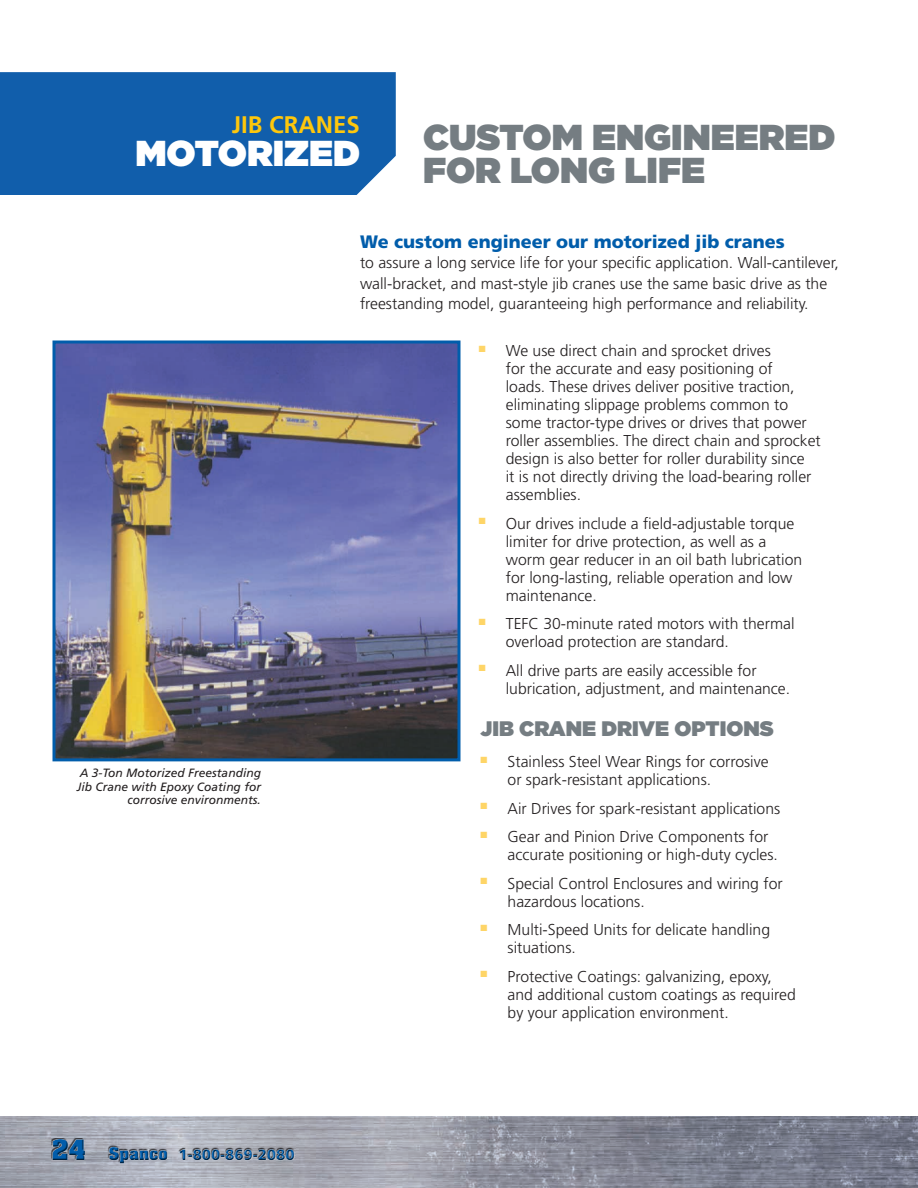
<style>
.page{position:relative;width:918px;height:1188px;background:#fff}
.page>*{position:absolute;margin:0;border:0;box-sizing:border-box;transform-origin:0 0}
.Aachen_White_Header{font:900 36px/33px "Gotham";color:#757d82}
.Aachen_White_Header-2{font:900 36px "Gotham";color:#fff}
.Blue_Pre-Header{font:700 24px "Frutiger";color:#fec70c}
.t1{font:700 24px "Aachen";color:#015dab}
.Aachen_small_head{font:900 21px "Gotham";color:#757d82}
.Main_Text{font:900 18px "Frutiger";color:#015dab}
.Bullet_Points_Large{font:300 15.75px/18px "Frutiger";color:#231f20}
.Main_Text-2{font:300 15.75px/20.2px "Frutiger";color:#231f20}
.t2{font:900 15px "Frutiger";color:#015dab}
.Photo_Caption_Black{font:italic 12px/13.5px "Frutiger";color:#231f20;text-align:right}
.s1{font-family:"Aachen";font-weight:700}
</style>
<div class="page">
<img style="left:0;top:1116px;width:918px;height:72px">
<div style="left:51px;top:1137px;width:244px;height:26px;background:#fff;opacity:.75"></div>
<div style="left:51px;top:1139px;width:244px;height:25px;background:#231f20;opacity:.75"></div>
<div style="left:0;top:72px;width:396px;height:123px;background:#115eab"></div>
<img style="left:56px;top:344px;width:400px;height:413px">
<div style="left:52px;top:340px;width:408px;height:421px;border:3px solid #015dab"></div>
<p class="Blue_Pre-Header" style="left:232px;top:110px;width:130px">JIB CRANES</p>
<p class="Aachen_White_Header-2" style="left:135px;top:127px;width:226px">MOTORIZED</p>
<p class="Aachen_White_Header" style="left:423px;top:121px;width:414px">CUSTOM ENGINEERED<br>FOR LONG LIFE</p>
<p class="Photo_Caption_Black" style="left:77px;top:766px;width:186px">A 3-Ton Motorized Freestanding<br>Jib Crane with Epoxy Coating for corrosive environments.</p>
<h2 class="t1" style="left:52px;top:1132px;width:36px">24</h2>
<p class="t2" style="left:109px;top:1145px;width:187px"><span class="s1">SPANCO</span> 1-800-869-2080</p>
<p class="Main_Text" style="left:360px;top:231px;width:426px">We custom engineer our motorized jib cranes</p>
<p class="Main_Text-2" style="left:360px;top:253px;width:480px">to assure a long service life for your specific application. Wall-cantilever, wall-bracket, and mast-style jib cranes use the same basic drive as the freestanding model, guaranteeing high performance and reliability.</p>
<p class="Bullet_Points_Large" style="left:506px;top:342px;width:317px;text-indent:-27px"><sup>■</sup> We use direct chain and sprocket drives<br>for the accurate and easy positioning of<br>loads. These drives deliver positive traction, eliminating slippage problems common to some tractor-type drives or drives that power roller assemblies. The direct chain and sprocket design is also better for roller durability since<br>it is not directly driving the load-bearing roller assemblies.</p>
<p class="Bullet_Points_Large" style="left:506px;top:514px;width:298px;text-indent:-27px"><sup>■</sup> Our drives include a field-adjustable torque limiter for drive protection, as well as a worm gear reducer in an oil bath lubrication for long-lasting, reliable operation and low maintenance.</p>
<p class="Bullet_Points_Large" style="left:506px;top:615px;width:290px;text-indent:-27px"><sup>■</sup> TEFC 30-minute rated motors with thermal overload protection are standard.</p>
<p class="Bullet_Points_Large" style="left:506px;top:661px;width:286px;text-indent:-27px"><sup>■</sup> All drive parts are easily accessible for lubrication, adjustment, and maintenance.</p>
<p class="Aachen_small_head" style="left:481px;top:713px;width:295px">JIB CRANE DRIVE OPTIONS</p>
<p class="Bullet_Points_Large" style="left:508px;top:753px;width:263px;text-indent:-27px"><sup>■</sup> Stainless Steel Wear Rings for corrosive or spark-resistant applications.</p>
<p class="Bullet_Points_Large" style="left:481px;top:799px;width:301px"><sup>■</sup> Air Drives for spark-resistant applications</p>
<p class="Bullet_Points_Large" style="left:508px;top:828px;width:272px;text-indent:-27px"><sup>■</sup> Gear and Pinion Drive Components for accurate positioning or high-duty cycles.</p>
<p class="Bullet_Points_Large" style="left:508px;top:874px;width:277px;text-indent:-27px"><sup>■</sup> Special Control Enclosures and wiring for hazardous locations.</p>
<p class="Bullet_Points_Large" style="left:508px;top:921px;width:264px;text-indent:-27px"><sup>■</sup> Multi-Speed Units for delicate handling situations.</p>
<p class="Bullet_Points_Large" style="left:508px;top:967px;width:290px;text-indent:-27px"><sup>■</sup> Protective Coatings: galvanizing, epoxy, and additional custom coatings as required by your application environment.</p>
</div>
